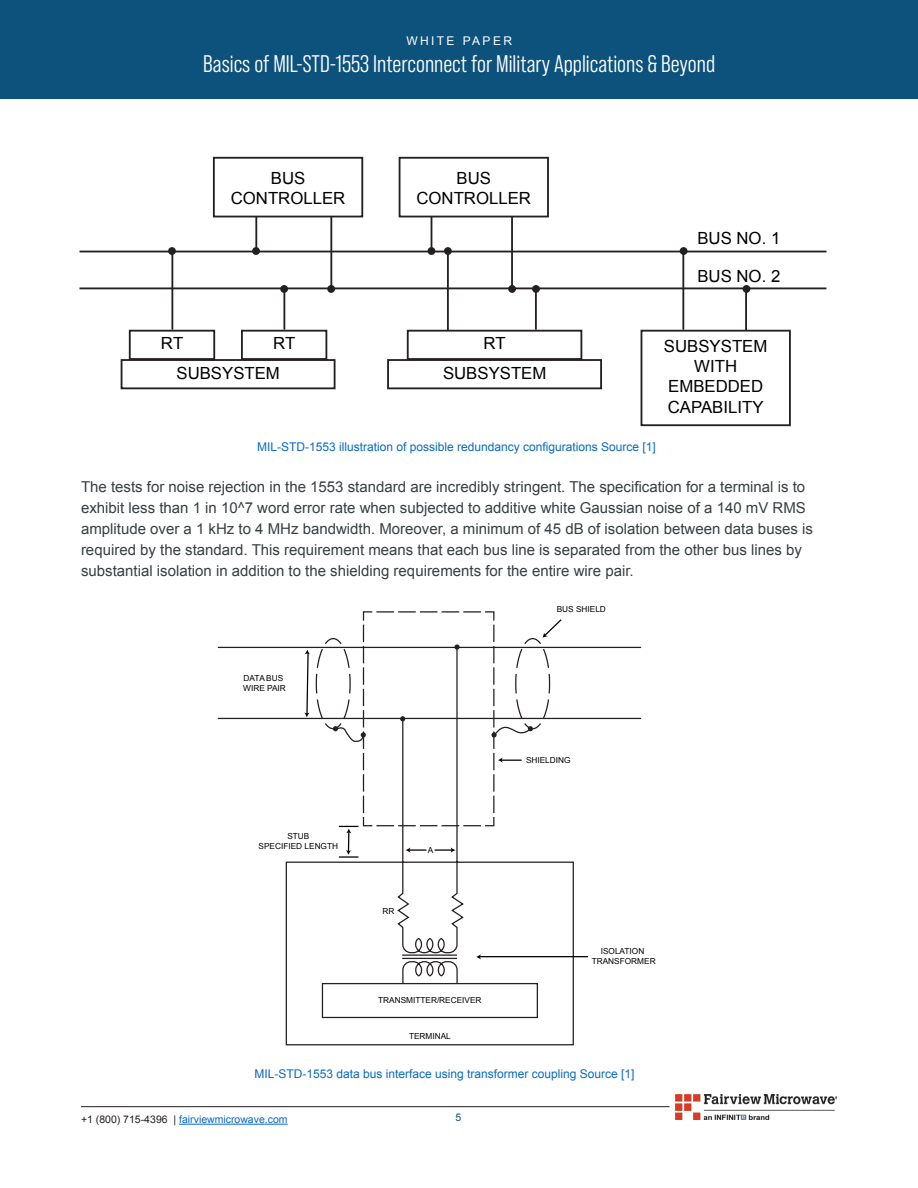
<style>
.page{position:relative;width:918px;height:1188px;background:#fff}
.page>*{position:absolute;margin:0;border:0;box-sizing:border-box;transform-origin:0 0}
.t1{font:24px "Bebas Neue Pro Middle";color:#fff}
.t2{font:16.8px/20.1px "Arial";color:#000;text-align:center}
.t3{font:15px/21px "Arial";color:#383e41}
.t4{font:12px "Arial";color:#0a6abf}
.t5{font:12px "Arial";letter-spacing:.2em;color:#fff}
.t6{font:10.5px "Arial";color:#0a6abf}
.t7{font:10.5px "Arial";color:#0d527d}
.t8{font:8.25px/9.9px "Arial";color:#000;text-align:center}
.s1{color:#231f20}
</style>
<div class="page">
<div style="left:0;top:0;width:918px;height:99px;background:#0d527d"></div>
<hr style="left:81px;top:1106px;width:589px;height:1px;background:#231f20">
<img style="left:675px;top:1095px;width:162px;height:24px">
<hr style="left:179px;top:1124px;width:109px;height:1px;background:#0a6abf">
<div style="left:680px;top:247px;width:8px;height:8px;background:#241f21;border-radius:50%"></div>
<hr style="left:682px;top:251px;width:2px;height:79px;background:#241f21">
<div style="left:743px;top:285px;width:7px;height:8px;background:#241f21;border-radius:50%"></div>
<hr style="left:745px;top:289px;width:2px;height:41px;background:#241f21">
<hr style="left:80px;top:251px;width:746px;height:1px;background:#241f21">
<hr style="left:80px;top:287px;width:746px;height:2px;background:#241f21">
<div style="left:252px;top:247px;width:8px;height:8px;background:#241f21;border-radius:50%"></div>
<hr style="left:255px;top:217px;width:2px;height:34px;background:#241f21">
<div style="left:327px;top:285px;width:8px;height:8px;background:#241f21;border-radius:50%"></div>
<hr style="left:330px;top:217px;width:2px;height:72px;background:#241f21">
<div style="left:213px;top:157px;width:150px;height:60px;border:2px solid #241f21"></div>
<div style="left:121px;top:359px;width:215px;height:30px;border:2px solid #241f21"></div>
<div style="left:168px;top:247px;width:8px;height:8px;background:#241f21;border-radius:50%"></div>
<hr style="left:171px;top:251px;width:2px;height:79px;background:#241f21">
<div style="left:280px;top:285px;width:8px;height:8px;background:#241f21;border-radius:50%"></div>
<hr style="left:283px;top:289px;width:2px;height:41px;background:#241f21">
<div style="left:129px;top:330px;width:86px;height:30px;border:2px solid #241f21"></div>
<div style="left:241px;top:330px;width:86px;height:30px;border:2px solid #241f21"></div>
<div style="left:444px;top:247px;width:8px;height:8px;background:#241f21;border-radius:50%"></div>
<hr style="left:447px;top:251px;width:2px;height:79px;background:#241f21">
<div style="left:532px;top:285px;width:8px;height:8px;background:#241f21;border-radius:50%"></div>
<hr style="left:535px;top:289px;width:2px;height:41px;background:#241f21">
<div style="left:407px;top:330px;width:175px;height:30px;border:2px solid #241f21"></div>
<div style="left:387px;top:359px;width:215px;height:30px;border:2px solid #241f21"></div>
<div style="left:428px;top:247px;width:7px;height:8px;background:#241f21;border-radius:50%"></div>
<hr style="left:431px;top:217px;width:1px;height:34px;background:#241f21">
<div style="left:508px;top:285px;width:8px;height:8px;background:#241f21;border-radius:50%"></div>
<hr style="left:511px;top:217px;width:2px;height:72px;background:#241f21">
<div style="left:399px;top:157px;width:150px;height:60px;border:2px solid #241f21"></div>
<div style="left:641px;top:330px;width:150px;height:96px;border:2px solid #241f21"></div>
<hr style="left:218px;top:647px;width:423px;height:1px;background:#241f21">
<hr style="left:218px;top:718px;width:423px;height:1px;background:#241f21">
<svg style="left:285px;top:646px;width:290px;height:400px"></svg>
<hr style="left:479px;top:956px;width:109px;height:1px;background:#000">
<svg style="left:476px;top:954px;width:5px;height:6px"></svg>
<svg style="left:304px;top:611px;width:259px;height:247px"></svg>
<p class="t5" style="left:406px;top:33px;width:107px">WHITE PAPER</p>
<h1 class="t1" style="left:203px;top:50px;width:513px">Basics of MIL-STD-1553 Interconnect for Military Applications &amp; Beyond</h1>
<p class="t2" style="left:231px;top:168px;width:116px">BUS<br>CONTROLLER</p>
<p class="t2" style="left:416px;top:168px;width:116px">BUS<br>CONTROLLER</p>
<p class="t2" style="left:697px;top:228px;width:84px">BUS NO. 1</p>
<p class="t2" style="left:697px;top:266px;width:84px">BUS NO. 2</p>
<p class="t2" style="left:161px;top:334px;width:24px">RT</p>
<p class="t2" style="left:273px;top:334px;width:24px">RT</p>
<p class="t2" style="left:443px;top:329px;width:105px;line-height:29.4px">RT<br>SUBSYSTEM</p>
<p class="t2" style="left:177px;top:363px;width:105px">SUBSYSTEM</p>
<p class="t2" style="left:664px;top:336px;width:105px">SUBSYSTEM<br>WITH<br>EMBEDDED<br>CAPABILITY</p>
<p class="t4" style="left:257px;top:439px;width:400px">MIL-STD-1553 illustration of possible redundancy configurations Source [1]</p>
<p class="t3" style="left:81px;top:477px;width:734px">The tests for noise rejection in the 1553 standard are incredibly stringent. The specification for a terminal is to exhibit less than 1 in 10^7 word error rate when subjected to additive white Gaussian noise of a 140 mV RMS amplitude over a 1 kHz to 4 MHz bandwidth. Moreover, a minimum of 45 dB of isolation between data buses is required by the standard. This requirement means that each bus line is separated from the other bus lines by substantial isolation in addition to the shielding requirements for the entire wire pair.</p>
<p class="t8" style="left:243px;top:673px;width:44px;text-align:left">DATA BUS<br>WIRE PAIR</p>
<p class="t8" style="left:259px;top:831px;width:81px">STUB<br>SPECIFIED LENGTH</p>
<p class="t8" style="left:383px;top:906px;width:13px">RR</p>
<p class="t8" style="left:428px;top:845px;width:7px">A</p>
<p class="t8" style="left:378px;top:995px;width:105px">TRANSMITTER/RECEIVER</p>
<p class="t8" style="left:409px;top:1031px;width:43px">TERMINAL</p>
<p class="t8" style="left:557px;top:604px;width:51px">BUS SHIELD</p>
<p class="t8" style="left:526px;top:755px;width:46px">SHIELDING</p>
<p class="t8" style="left:592px;top:946px;width:65px">ISOLATION<br>TRANSFORMER</p>
<p class="t4" style="left:254px;top:1066px;width:382px">MIL-STD-1553 data bus interface using transformer coupling Source [1]</p>
<p class="t6" style="left:81px;top:1113px;width:208px"><span class="s1">+1 (800) 715-4396 |</span> fairviewmicrowave.com</p>
<p class="t7" style="left:455px;top:1110px;width:7px">5</p>
</div>
